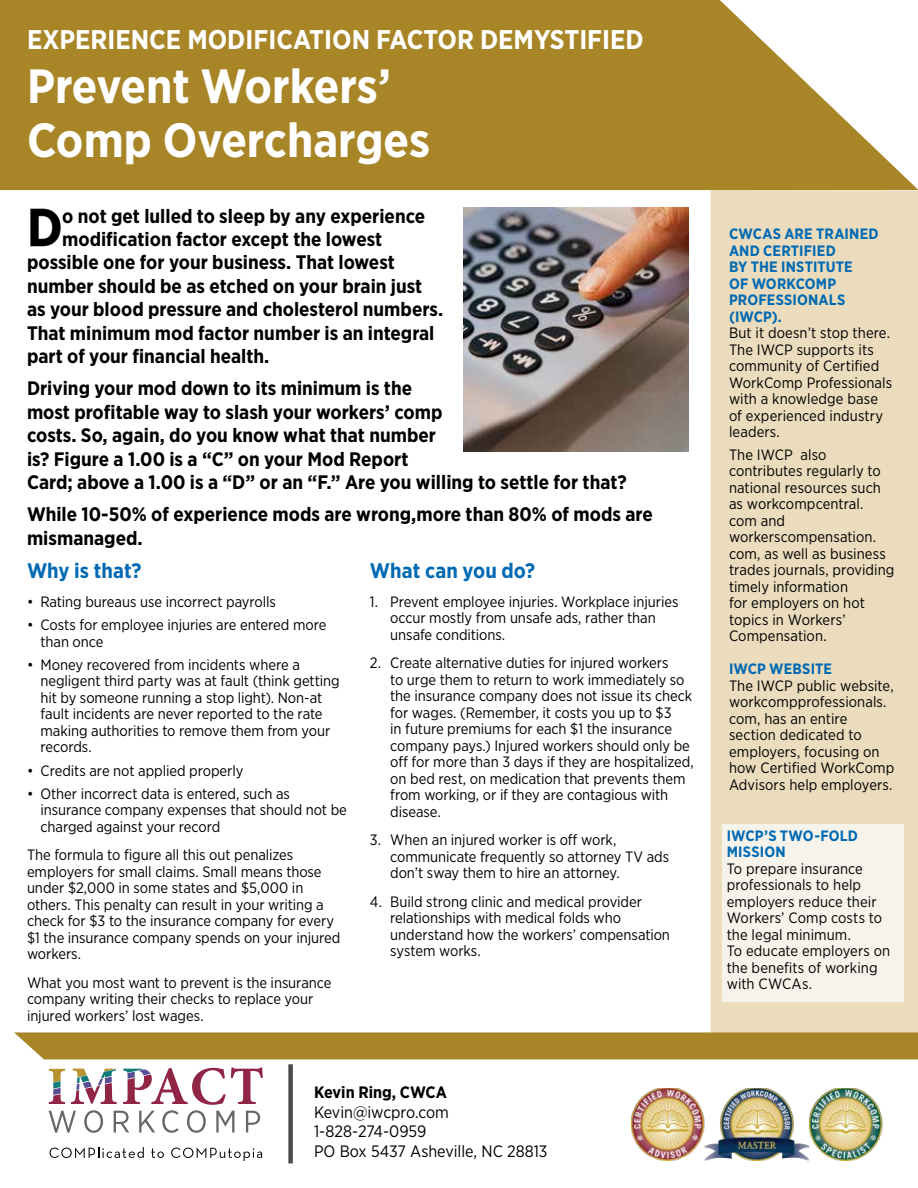
<style>
.page{position:relative;width:918px;height:1188px;background:#fff}
.page>*{position:absolute;margin:0;border:0;box-sizing:border-box;transform-origin:0 0}
.t1{font:700 52.95px "Gotham Narrow";color:#000}
.t2{font:700 48px/54px "Gotham Narrow";color:#fff}
.t3{font:700 27px "Gotham Narrow";color:#fff}
.t4{font:700 21px "Gotham Narrow";color:#0069b3}
.t5{font:700 19.5px/23.4px "Gotham Narrow";color:#000}
.t6{font:16.5px/19.5px "Gotham Narrow";color:#000}
.t7{font:700 16.5px "Gotham Narrow";color:#000}
.t8{font:15px/16.5px "Gotham Narrow";letter-spacing:-.005em;color:#000}
.t9{font:700 15px/16.5px "Gotham Narrow";letter-spacing:.01em;color:#0069b3}
</style>
<div class="page">
<div style="left:711px;top:190px;width:207px;height:842px;background:#eadcbd"></div>
<div style="left:14px;top:1032px;width:904px;height:27px;background:#a88527"></div>
<svg style="left:0;top:0;width:918px;height:190px;background:#b1923e"></svg>
<div style="left:722px;top:824px;width:182px;height:177px;background:#f6f3eb"></div>
<svg style="left:30px;top:208px;width:31px;height:39px"></svg>
<img style="left:463px;top:207px;width:225px;height:244px">
<div style="left:288px;top:1064px;width:5px;height:99px;background:#4a4b4b"></div>
<svg style="left:49px;top:1067px;width:214px;height:66px"></svg>
<svg style="left:49px;top:1147px;width:95px;height:11px"></svg>
<svg style="left:151px;top:1148px;width:13px;height:10px"></svg>
<svg style="left:171px;top:1148px;width:91px;height:13px"></svg>
<img style="left:632px;top:1088px;width:250px;height:73px">
<h3 class="t3" style="left:27px;top:22px;width:618px">EXPERIENCE MODIFICATION FACTOR DEMYSTIFIED</h3>
<h2 class="t2" style="left:27px;top:58px;width:405px">Prevent Workers’<br>Comp Overcharges</h2>
<h1 class="t1" style="left:27px;top:193px;width:37px">D</h1>
<h3 class="t5" style="left:62px;top:204px;width:365px">o not get lulled to sleep by any experience</h3>
<h3 class="t5" style="left:62px;top:227px;width:322px">modification factor except the lowest</h3>
<h3 class="t5" style="left:27px;top:251px;width:369px">possible one for your business. That lowest</h3>
<h3 class="t5" style="left:27px;top:274px;width:397px">number should be as etched on your brain just</h3>
<h3 class="t5" style="left:27px;top:297px;width:418px">as your blood pressure and cholesterol numbers.</h3>
<h3 class="t5" style="left:27px;top:321px;width:409px">That minimum mod factor number is an integral</h3>
<h3 class="t5" style="left:27px;top:344px;width:244px">part of your financial health.</h3>
<p class="t5" style="left:27px;top:377px;width:601px">Driving your mod down to its minimum is the<br>most profitable way to slash your workers’ comp<br>costs. So, again, do you know what that number<br>is? Figure a 1.00 is a “C” on your Mod Report<br>Card; above a 1.00 is a “D” or an “F.” Are you willing to settle for that?</p>
<h3 class="t5" style="left:27px;top:503px;width:627px">While 10-50% of experience mods are wrong,more than 80% of mods are mismanaged.</h3>
<h3 class="t4" style="left:27px;top:557px;width:116px">Why is that?</h3>
<p class="t8" style="left:27px;top:593px;width:250px">• Rating bureaus use incorrect payrolls</p>
<p class="t8" style="left:40px;top:616px;width:287px;text-indent:-14px">• Costs for employee injuries are entered more than once</p>
<p class="t8" style="left:40px;top:656px;width:301px;text-indent:-14px">• Money recovered from incidents where a negligent third party was at fault (think getting hit by someone running a stop light). Non-at fault incidents are never reported to the rate making authorities to remove them from your records.</p>
<p class="t8" style="left:27px;top:762px;width:218px">• Credits are not applied properly</p>
<p class="t8" style="left:40px;top:785px;width:308px;text-indent:-14px">• Other incorrect data is entered, such as insurance company expenses that should not be charged against your record</p>
<p class="t8" style="left:27px;top:846px;width:315px">The formula to figure all this out penalizes employers for small claims. Small means those under $2,000 in some states and $5,000 in others. This penalty can result in your writing a check for $3 to the insurance company for every $1 the insurance company spends on your injured workers.</p>
<p class="t8" style="left:27px;top:974px;width:306px">What you most want to prevent is the insurance company writing their checks to replace your injured workers’ lost wages.</p>
<h3 class="t4" style="left:370px;top:557px;width:167px">What can you do?</h3>
<p class="t8" style="left:390px;top:593px;width:290px;text-indent:-20px">1. Prevent employee injuries. Workplace injuries occur mostly from unsafe ads, rather than unsafe conditions.</p>
<p class="t8" style="left:390px;top:654px;width:305px;text-indent:-20px">2. Create alternative duties for injured workers<br>to urge them to return to work immediately so the insurance company does not issue its check for wages. (Remember, it costs you up to $3<br>in future premiums for each $1 the insurance company pays.) Injured workers should only be off for more than 3 days if they are hospitalized, on bed rest, on medication that prevents them from working, or if they are contagious with disease.</p>
<p class="t8" style="left:390px;top:831px;width:280px;text-indent:-20px">3. When an injured worker is off work, communicate frequently so attorney TV ads don’t sway them to hire an attorney.</p>
<p class="t8" style="left:390px;top:893px;width:281px;text-indent:-20px">4. Build strong clinic and medical provider relationships with medical folds who understand how the workers’ compensation system works.</p>
<p class="t7" style="left:314px;top:1082px;width:134px">Kevin Ring, CWCA</p>
<p class="t6" style="left:314px;top:1102px;width:235px">Kevin@iwcpro.com<br>1-828-274-0959<br>PO Box 5437 Asheville, NC 28813</p>
<p class="t9" style="left:729px;top:226px;width:151px">CWCAS ARE TRAINED<br>AND CERTIFIED<br>BY THE INSTITUTE<br>OF WORKCOMP<br>PROFESSIONALS (IWCP).</p>
<p class="t8" style="left:729px;top:324px;width:165px">But it doesn’t stop there.<br>The IWCP supports its community of Certified<br>WorkComp Professionals with a knowledge base of experienced industry leaders.</p>
<p class="t8" style="left:729px;top:446px;width:167px">The IWCP also contributes regularly to national resources such as workcompcentral. com and workerscompensation. com, as well as business trades journals, providing timely information<br>for employers on hot topics in Workers’<br>Compensation.</p>
<p class="t9" style="left:729px;top:661px;width:105px">IWCP WEBSITE</p>
<p class="t8" style="left:729px;top:677px;width:167px">The IWCP public website, workcompprofessionals. com, has an entire section dedicated to employers, focusing on how Certified WorkComp<br>Advisors help employers.</p>
<p class="t9" style="left:727px;top:827px;width:133px">IWCP’S TWO-FOLD<br>MISSION</p>
<p class="t8" style="left:727px;top:860px;width:165px">To prepare insurance professionals to help employers reduce their<br>Workers’ Comp costs to the legal minimum.<br>To educate employers on the benefits of working with CWCAs.</p>
</div>
